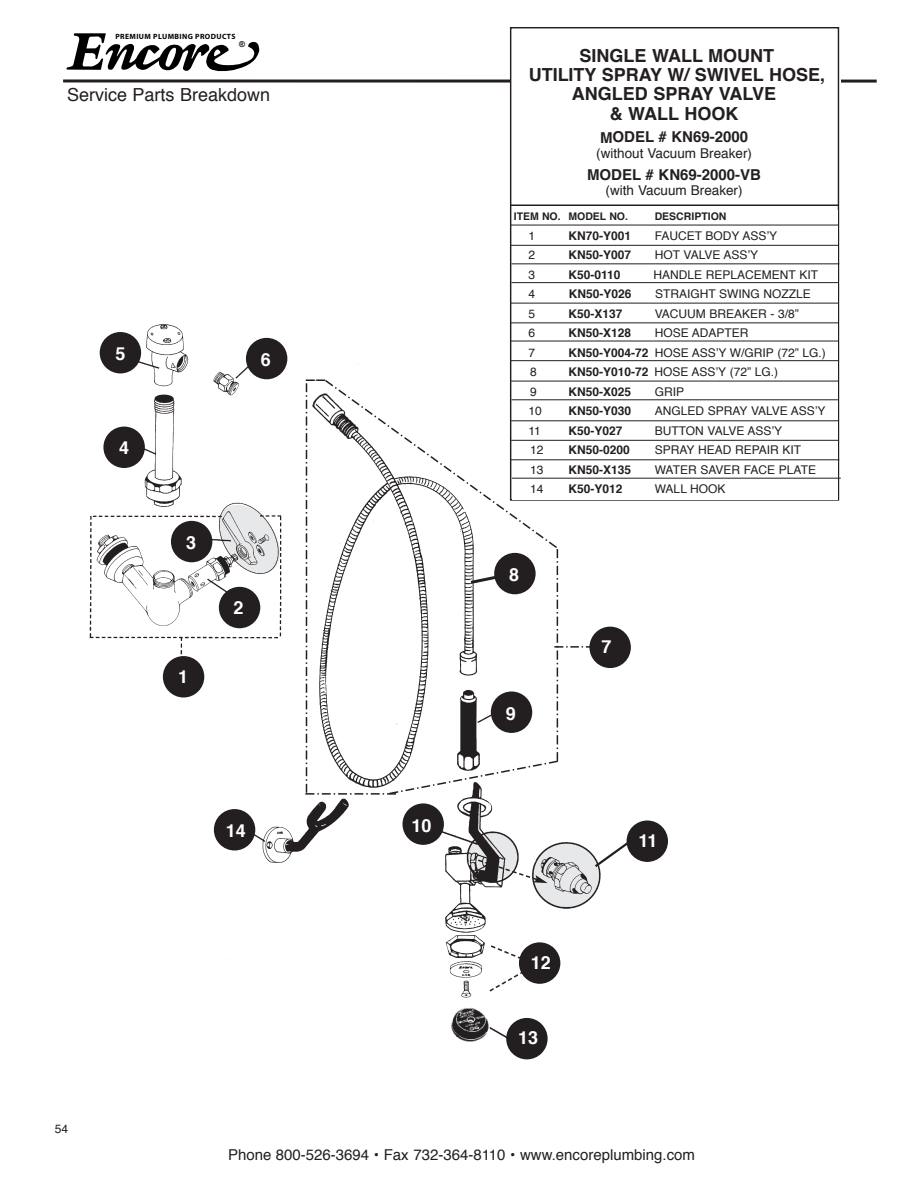
<style>
.page{position:relative;width:918px;height:1188px;background:#fff}
.page>*{position:absolute;margin:0;border:0;box-sizing:border-box;transform-origin:0 0}
.t1{font:700 18px/19.5px "Helvetica";color:#231f20;text-align:center}
.t2{font:18px "Helvetica";color:#231f20}
.t3{font:700 18px "Helvetica";color:#fff}
.t4{font:15px "Helvetica";color:#231f20}
.t5{font:700 15px "Helvetica";color:#231f20}
.t6{font:13.5px "Helvetica";color:#231f20}
.t7{font:12px "Helvetica";color:#231f20}
.t8{font:700 12px "Helvetica";color:#231f20}
.t9{font:700 10.5px "Helvetica";color:#231f20}
.t10{font:8.1px "Arial Bold MT+GAREBX";color:#000}
.t11{font:7.65px "Myriad Bold+JIMFFO";letter-spacing:.05em;color:#000}
.s1{font-weight:700}
</style>
<div class="page">
<svg style="left:67px;top:33px;width:192px;height:39px"></svg>
<svg style="left:63px;top:79px;width:814px;height:4px;background:#5a5757"></svg>
<div style="left:510px;top:49px;width:330px;height:228px;background:#fff"></div>
<img style="left:89px;top:293px;width:572px;height:767px">
<hr style="left:510px;top:205px;width:329px;height:1px;background:#231f20">
<div style="left:171px;top:521px;width:41px;height:41px;background:#231f20;border-radius:50%"></div>
<div style="left:163px;top:656px;width:41px;height:42px;background:#231f20;border-radius:50%"></div>
<div style="left:100px;top:332px;width:41px;height:41px;background:#231f20;border-radius:50%"></div>
<div style="left:219px;top:587px;width:41px;height:41px;background:#231f20;border-radius:50%"></div>
<div style="left:103px;top:427px;width:42px;height:41px;background:#231f20;border-radius:50%"></div>
<div style="left:246px;top:338px;width:41px;height:41px;background:#231f20;border-radius:50%"></div>
<div style="left:402px;top:803px;width:42px;height:42px;background:#231f20;border-radius:50%"></div>
<div style="left:506px;top:1018px;width:42px;height:41px;background:#231f20;border-radius:50%"></div>
<div style="left:627px;top:820px;width:41px;height:42px;background:#231f20;border-radius:50%"></div>
<div style="left:519px;top:942px;width:41px;height:42px;background:#231f20;border-radius:50%"></div>
<div style="left:589px;top:627px;width:42px;height:41px;background:#231f20;border-radius:50%"></div>
<div style="left:214px;top:809px;width:41px;height:41px;background:#231f20;border-radius:50%"></div>
<div style="left:512px;top:210px;width:326px;height:290px;background:#fff"></div>
<hr style="left:512px;top:263px;width:327px;height:1px;background:#231f20">
<hr style="left:511px;top:322px;width:328px;height:1px;background:#231f20">
<hr style="left:510px;top:341px;width:329px;height:1px;background:#231f20">
<hr style="left:512px;top:282px;width:326px;height:1px;background:#231f20">
<hr style="left:512px;top:399px;width:326px;height:1px;background:#231f20">
<hr style="left:511px;top:420px;width:328px;height:1px;background:#231f20">
<hr style="left:511px;top:225px;width:327px;height:1px;background:#231f20">
<hr style="left:511px;top:303px;width:328px;height:1px;background:#231f20">
<hr style="left:510px;top:245px;width:328px;height:1px;background:#231f20">
<hr style="left:511px;top:360px;width:328px;height:1px;background:#231f20">
<hr style="left:511px;top:381px;width:328px;height:1px;background:#231f20">
<hr style="left:510px;top:459px;width:329px;height:1px;background:#231f20">
<hr style="left:511px;top:440px;width:328px;height:1px;background:#231f20">
<svg style="left:305px;top:378px;width:290px;height:417px"></svg>
<svg style="left:592px;top:836px;width:44px;height:33px"></svg>
<hr style="left:512px;top:478px;width:329px;height:1px;background:#231f20">
<div style="left:448px;top:1005px;width:41px;height:44px;background:#fff;border-radius:50%"></div>
<img style="left:448px;top:1005px;width:41px;height:40px">
<svg style="left:476px;top:858px;width:72px;height:25px"></svg>
<p class="t11" style="left:115px;top:33px;width:122px">PREMIUM PLUMBING PRODUCTS</p>
<p class="t10" style="left:239px;top:40px;width:7px">®</p>
<p class="t2" style="left:67px;top:87px;width:205px">Service Parts Breakdown</p>
<p class="t3" style="left:116px;top:346px;width:12px">5</p>
<p class="t3" style="left:119px;top:441px;width:12px">4</p>
<p class="t3" style="left:261px;top:352px;width:12px">6</p>
<p class="t3" style="left:186px;top:535px;width:12px">3</p>
<p class="t3" style="left:178px;top:669px;width:12px">1</p>
<p class="t3" style="left:234px;top:600px;width:12px">2</p>
<p class="t3" style="left:226px;top:824px;width:22px">14</p>
<p class="t7" style="left:55px;top:1124px;width:15px">54</p>
<p class="t3" style="left:411px;top:818px;width:22px">10</p>
<p class="t1" style="left:529px;top:47px;width:298px">SINGLE WALL MOUNT<br>UTILITY SPRAY W/ SWIVEL HOSE,<br>ANGLED SPRAY VALVE<br>&amp; WALL HOOK</p>
<p class="t5" style="left:600px;top:131px;width:150px">MODEL # KN69-2000</p>
<p class="t6" style="left:596px;top:147px;width:157px">(without Vacuum Breaker)</p>
<p class="t5" style="left:587px;top:168px;width:175px">MODEL # KN69-2000-VB</p>
<p class="t6" style="left:606px;top:185px;width:139px">(with Vacuum Breaker)</p>
<p class="t9" style="left:514px;top:212px;width:116px">ITEM NO. MODEL NO.</p>
<p class="t9" style="left:655px;top:212px;width:73px">DESCRIPTION</p>
<p class="t7" style="left:528px;top:231px;width:8px">1</p>
<p class="t8" style="left:569px;top:231px;width:64px">KN70-Y001</p>
<p class="t7" style="left:655px;top:231px;width:124px">FAUCET BOdY ASS’Y</p>
<p class="t7" style="left:528px;top:250px;width:8px">2</p>
<p class="t8" style="left:569px;top:250px;width:64px">KN50-Y007</p>
<p class="t7" style="left:655px;top:250px;width:105px">HOT VALVE ASS’Y</p>
<p class="t7" style="left:528px;top:270px;width:8px">3</p>
<p class="t8" style="left:569px;top:270px;width:54px">K50-0110</p>
<p class="t7" style="left:654px;top:270px;width:166px">HANdLE REPLACEMENT KIT</p>
<p class="t7" style="left:528px;top:289px;width:8px">4</p>
<p class="t8" style="left:569px;top:289px;width:64px">KN50-Y026</p>
<p class="t7" style="left:655px;top:289px;width:157px">STRAIGHT SWING NOZZLE</p>
<p class="t7" style="left:528px;top:309px;width:8px">5</p>
<p class="t8" style="left:569px;top:309px;width:56px">K50-X137</p>
<p class="t7" style="left:655px;top:309px;width:146px">VACUUM BREAKER - 3/8”</p>
<p class="t7" style="left:528px;top:328px;width:8px">6</p>
<p class="t8" style="left:569px;top:328px;width:64px">KN50-X128</p>
<p class="t7" style="left:655px;top:328px;width:95px">HOSE AdAPTER</p>
<p class="t7" style="left:528px;top:348px;width:8px">7</p>
<p class="t7" style="left:569px;top:348px;width:259px"><span class="s1">KN50-Y004-72</span> HOSE ASS’Y W/GRIP (72” LG.)</p>
<p class="t7" style="left:530px;top:367px;width:8px">8</p>
<p class="t7" style="left:569px;top:367px;width:211px"><span class="s1">KN50-Y010-72</span> HOSE ASS’Y (72” LG.)</p>
<p class="t7" style="left:530px;top:387px;width:8px">9</p>
<p class="t8" style="left:569px;top:387px;width:64px">KN50-X025</p>
<p class="t7" style="left:655px;top:387px;width:31px">GRIP</p>
<p class="t7" style="left:528px;top:406px;width:15px">10</p>
<p class="t8" style="left:569px;top:406px;width:64px">KN50-Y030</p>
<p class="t7" style="left:655px;top:406px;width:172px">ANGLEd SPRAY VALVE ASS’Y</p>
<p class="t7" style="left:528px;top:426px;width:14px">11</p>
<p class="t8" style="left:569px;top:426px;width:56px">K50-Y027</p>
<p class="t7" style="left:655px;top:426px;width:129px">BUTTON VALVE ASS’Y</p>
<p class="t7" style="left:530px;top:445px;width:15px">12</p>
<p class="t8" style="left:569px;top:445px;width:63px">KN50-0200</p>
<p class="t7" style="left:655px;top:445px;width:148px">SPRAY HEAd REPAIR KIT</p>
<p class="t7" style="left:530px;top:465px;width:15px">13</p>
<p class="t8" style="left:569px;top:465px;width:64px">KN50-X135</p>
<p class="t7" style="left:655px;top:465px;width:163px">WATER SAVER FACE PLATE</p>
<p class="t7" style="left:530px;top:484px;width:15px">14</p>
<p class="t8" style="left:569px;top:484px;width:56px">K50-Y012</p>
<p class="t7" style="left:655px;top:484px;width:72px">WALL HOOK</p>
<p class="t3" style="left:509px;top:567px;width:12px">8</p>
<p class="t3" style="left:506px;top:706px;width:12px">9</p>
<p class="t3" style="left:531px;top:955px;width:22px">12</p>
<p class="t3" style="left:518px;top:1031px;width:22px">13</p>
<p class="t3" style="left:601px;top:639px;width:12px">7</p>
<p class="t3" style="left:639px;top:833px;width:21px">11</p>
<p class="t4" style="left:228px;top:1149px;width:469px">Phone 800-526-3694 • Fax 732-364-8110 • www.encoreplumbing.com</p>
</div>
